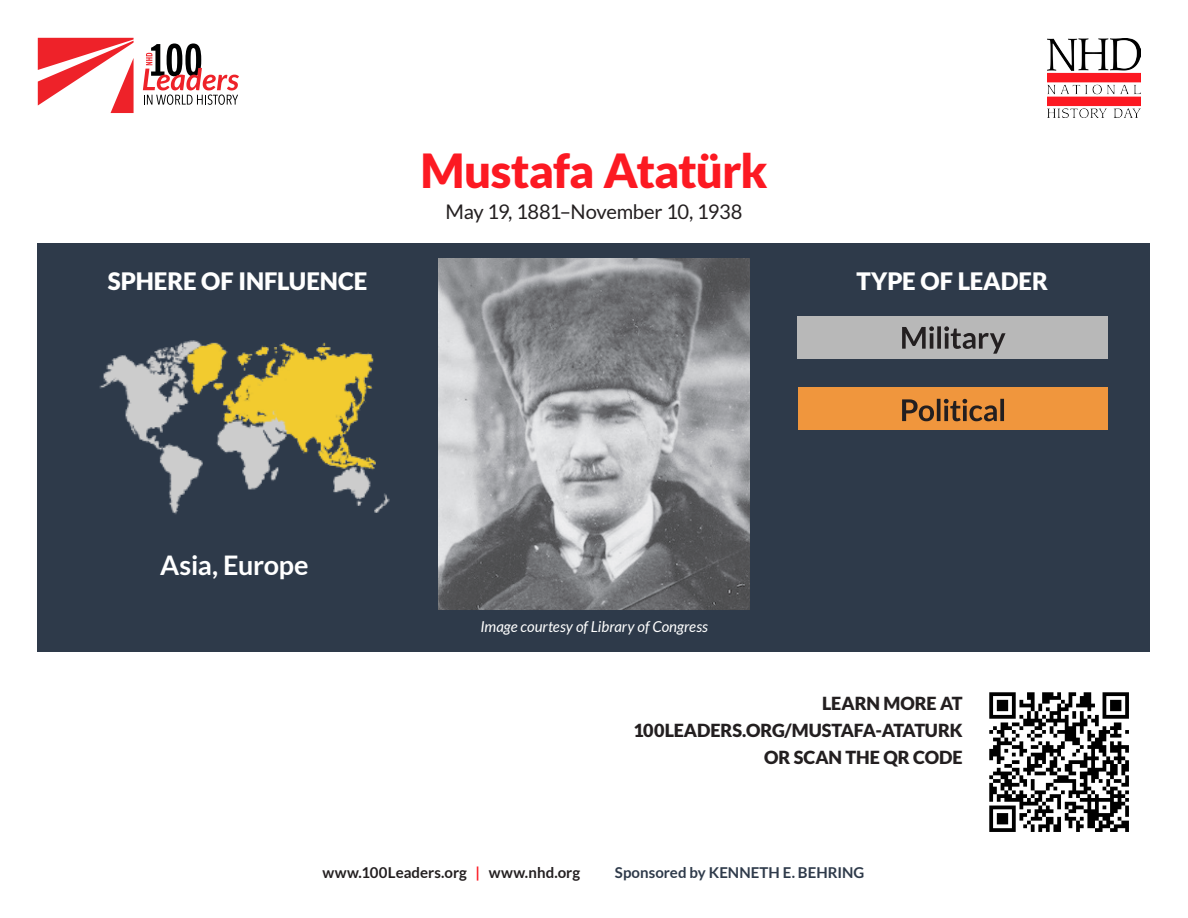
<style>
.page{position:relative;width:1188px;height:918px;background:#fff}
.page>*{position:absolute;margin:0;border:0;box-sizing:border-box;transform-origin:0 0}
.t1{font:900 46.95px "Lato";letter-spacing:-.02em;color:#fc1922}
.t2{font:700 27px "Lato";letter-spacing:-.01em;color:#fff}
.t3{font:900 24px "Lato";color:#fff}
.t4{font:20.1px "Lato";letter-spacing:-.015em;color:#231f20}
.t5{font:900 18px "Lato";letter-spacing:-.01em;color:#231f20}
.t6{font:italic 15px "Lato";color:#fff}
.t7{font:700 15px "Lato";letter-spacing:.005em;color:#231f20}
.t8{font:700 15px "Lato";letter-spacing:.005em;color:#2e3a4a}
.s1{color:#fc1922}
</style>
<div class="page">
<div style="left:38px;top:243px;width:1112px;height:409px;background:#2e3a4a"></div>
<img style="left:1048px;top:39px;width:93px;height:78px">
<svg style="left:38px;top:38px;width:96px;height:75px"></svg>
<svg style="left:143px;top:43px;width:96px;height:62px"></svg>
<img style="left:99px;top:340px;width:291px;height:174px">
<img style="left:439px;top:259px;width:310px;height:351px">
<div style="left:798px;top:388px;width:310px;height:42px;background:#f0963d"></div>
<svg style="left:902px;top:399px;width:102px;height:22px"></svg>
<div style="left:797px;top:316px;width:310px;height:43px;background:#b8b8b8"></div>
<svg style="left:902px;top:326px;width:104px;height:28px"></svg>
<img style="left:989px;top:692px;width:140px;height:140px">
<p class="t1" style="left:420px;top:143px;width:349px">Mustafa Atatürk</p>
<p class="t4" style="left:446px;top:200px;width:298px">May 19, 1881–November 10, 1938</p>
<h3 class="t3" style="left:108px;top:267px;width:261px">SPHERE OF INFLUENCE</h3>
<h3 class="t3" style="left:856px;top:267px;width:193px">TYPE OF LEADER</h3>
<p class="t2" style="left:160px;top:549px;width:150px">Asia, Europe</p>
<p class="t6" style="left:480px;top:618px;width:229px">Image courtesy of Library of Congress</p>
<p class="t5" style="left:822px;top:693px;width:142px">LEARN MORE AT</p>
<p class="t5" style="left:633px;top:720px;width:331px">100LEADERS.ORG/MUSTAFA-ATATURK</p>
<p class="t5" style="left:764px;top:747px;width:200px">OR SCAN THE QR CODE</p>
<p class="t7" style="left:322px;top:864px;width:259px">www.100Leaders.org <span class="s1">|</span> www.nhd.org</p>
<p class="t8" style="left:615px;top:864px;width:251px">Sponsored by KENNETH E. BEHRING</p>
</div>
